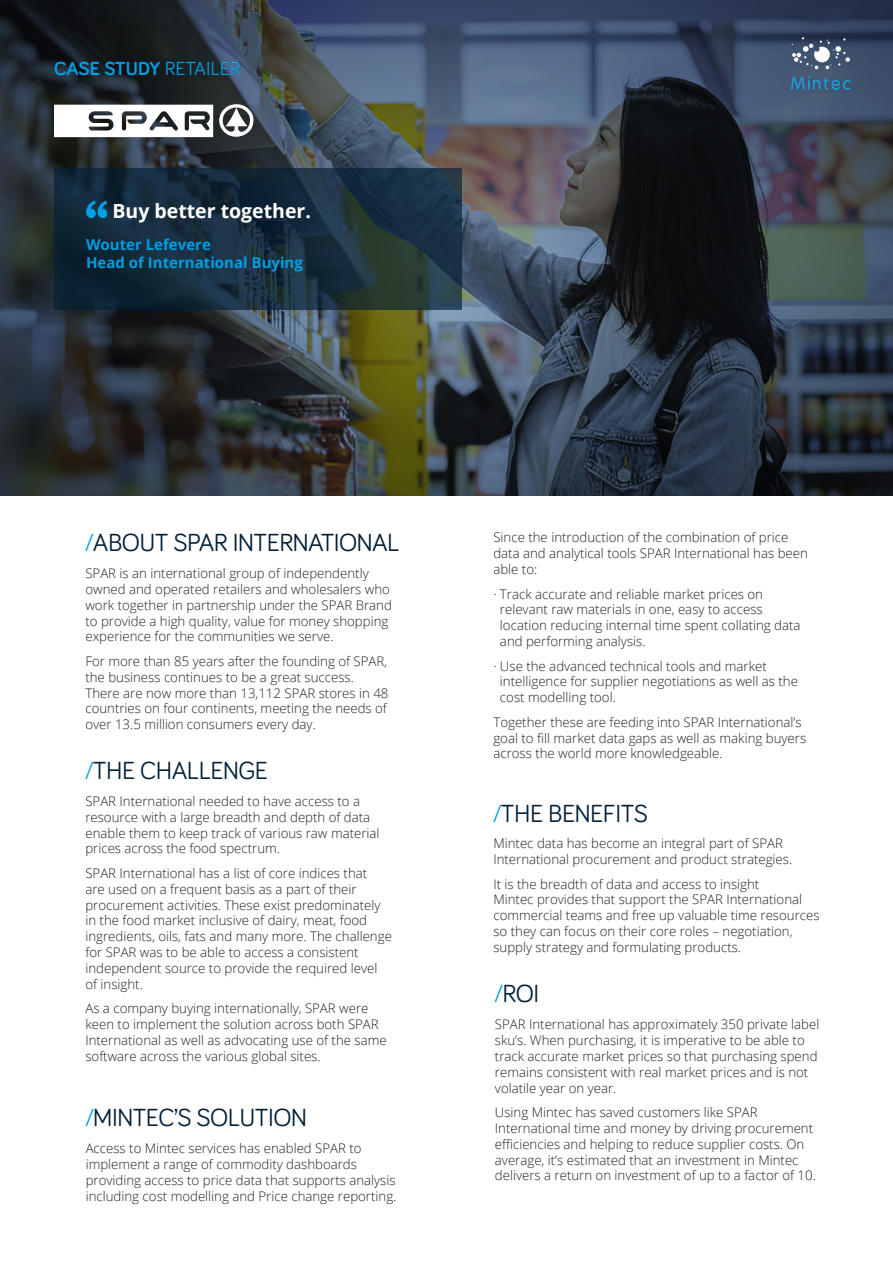
<style>
.page{position:relative;width:893px;height:1263px;background:#fff}
.page>*{position:absolute;margin:0;border:0;box-sizing:border-box;transform-origin:0 0}
.t1{font:25.5px "Bariol";letter-spacing:-.02em;color:#032037}
.t2{font:700 19.5px "Open Sans";color:#fff}
.t3{font:700 19.5px "Bariol";color:#009ee3}
.t4{font:700 15px/18px "Open Sans";color:#009ee3}
.t5{font:300 13.2px/15.9px "Open Sans";color:#231f20}
.s1{font-weight:400}
.s2{color:#009ee3}
</style>
<div class="page">
<img style="left:0;top:0;width:893px;height:495px">
<svg style="left:54px;top:169px;width:407px;height:141px;background:#182e3d"></svg>
<svg style="left:86px;top:200px;width:21px;height:18px"></svg>
<svg style="left:791px;top:76px;width:59px;height:14px"></svg>
<svg style="left:792px;top:37px;width:58px;height:32px;background:#606d85"></svg>
<svg style="left:54px;top:105px;width:159px;height:32px"></svg>
<svg style="left:219px;top:103px;width:36px;height:35px"></svg>
<p class="t3" style="left:54px;top:55px;width:188px">CASE STUDY <span class="s1">RETAILER</span></p>
<p class="t2" style="left:112px;top:197px;width:200px">Buy better together.</p>
<p class="t4" style="left:86px;top:235px;width:218px">Wouter Lefevere<br>Head of International Buying</p>
<p class="t1" style="left:85px;top:525px;width:316px"><span class="s2">⁄</span>ABOUT SPAR INTERNATIONAL</p>
<p class="t5" style="left:85px;top:565px;width:308px">SPAR is an international group of independently owned and operated retailers and wholesalers who work together in partnership under the SPAR Brand to provide a high quality, value for money shopping experience for the communities we serve.</p>
<p class="t5" style="left:85px;top:653px;width:305px">For more than 85 years after the founding of SPAR, the business continues to be a great success.<br>There are now more than 13,112 SPAR stores in 48 countries on four continents, meeting the needs of over 13.5 million consumers every day.</p>
<p class="t1" style="left:85px;top:753px;width:184px"><span class="s2">⁄</span>THE CHALLENGE</p>
<p class="t5" style="left:85px;top:793px;width:296px">SPAR International needed to have access to a resource with a large breadth and depth of data enable them to keep track of various raw material prices across the food spectrum.</p>
<p class="t5" style="left:85px;top:865px;width:308px">SPAR International has a list of core indices that<br>are used on a frequent basis as a part of their procurement activities. These exist predominately in the food market inclusive of dairy, meat, food ingredients, oils, fats and many more. The challenge for SPAR was to be able to access a consistent independent source to provide the required level of insight.</p>
<p class="t5" style="left:85px;top:1000px;width:303px">As a company buying internationally, SPAR were keen to implement the solution across both SPAR International as well as advocating use of the same software across the various global sites.</p>
<p class="t1" style="left:86px;top:1100px;width:223px"><span class="s2">⁄</span>MINTEC’S SOLUTION</p>
<p class="t5" style="left:86px;top:1140px;width:312px">Access to Mintec services has enabled SPAR to implement a range of commodity dashboards providing access to price data that supports analysis including cost modelling and Price change reporting.</p>
<p class="t5" style="left:493px;top:529px;width:316px">Since the introduction of the combination of price data and analytical tools SPAR International has been able to:</p>
<p class="t5" style="left:500px;top:585px;width:302px;text-indent:-7px">· Track accurate and reliable market prices on relevant raw materials in one, easy to access location reducing internal time spent collating data and performing analysis.</p>
<p class="t5" style="left:500px;top:657px;width:300px;text-indent:-7px">· Use the advanced technical tools and market intelligence for supplier negotiations as well as the cost modelling tool.</p>
<p class="t5" style="left:493px;top:713px;width:314px">Together these are feeding into SPAR International’s goal to fill market data gaps as well as making buyers across the world more knowledgeable.</p>
<p class="t1" style="left:493px;top:796px;width:156px"><span class="s2">⁄</span>THE BENEFITS</p>
<p class="t5" style="left:493px;top:835px;width:300px">Mintec data has become an integral part of SPAR<br>International procurement and product strategies.</p>
<p class="t5" style="left:493px;top:875px;width:328px">It is the breadth of data and access to insight<br>Mintec provides that support the SPAR International commercial teams and free up valuable time resources so they can focus on their core roles – negotiation, supply strategy and formulating products.</p>
<p class="t1" style="left:495px;top:976px;width:46px"><span class="s2">⁄</span>ROI</p>
<p class="t5" style="left:495px;top:1016px;width:326px">SPAR International has approximately 350 private label sku’s. When purchasing, it is imperative to be able to track accurate market prices so that purchasing spend remains consistent with real market prices and is not volatile year on year.</p>
<p class="t5" style="left:495px;top:1104px;width:322px">Using Mintec has saved customers like SPAR International time and money by driving procurement efficiencies and helping to reduce supplier costs. On average, it’s estimated that an investment in Mintec delivers a return on investment of up to a factor of 10.</p>
</div>
